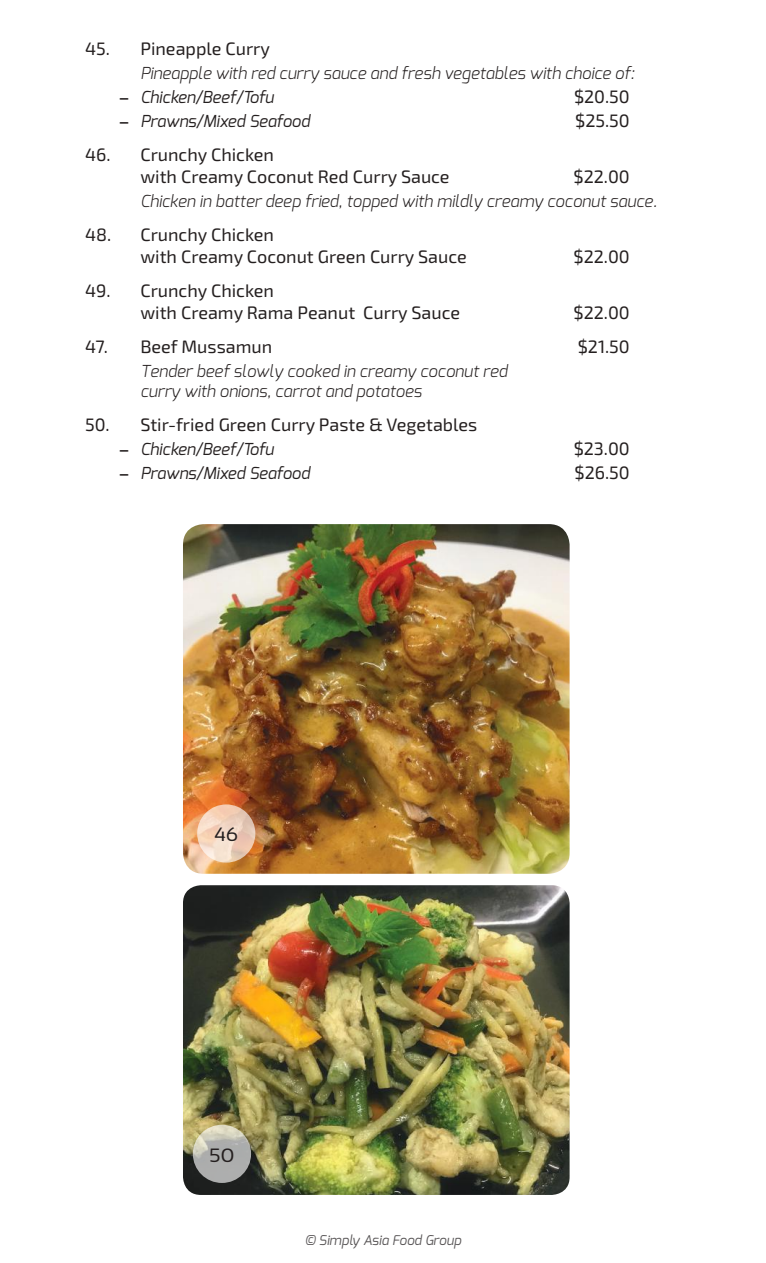
<style>
.page{position:relative;width:766px;height:1263px;background:#fff}
.page>*{position:absolute;margin:0;border:0;box-sizing:border-box;transform-origin:0 0}
.t1{font:19.2px "Sansation";color:#241f1f}
.t2{font:18px/21.6px "Exo 2";color:#241f1f}
.t3{font:italic 300 16.5px/23.7px "Exo";color:#241f1f}
.t4{font:italic 16.5px "Exo";color:#241f1f}
.t5{font:italic 13.5px "Exo";color:#5a5758}
.s1{font-family:"Optima";font-weight:700;font-style:normal}
.s2{font-weight:400}
</style>
<div class="page">
<img style="left:183px;top:524px;width:386px;height:350px">
<svg style="left:197px;top:804px;width:58px;height:58px;background:#f1d2bd"></svg>
<img style="left:183px;top:885px;width:386px;height:310px">
<svg style="left:193px;top:1125px;width:58px;height:58px;background:#b7b7b1"></svg>
<p class="t2" style="left:85px;top:38px;width:186px">45. Pineapple Curry</p>
<p class="t3" style="left:119px;top:61px;width:516px;text-indent:21px">Pineapple with red curry sauce and fresh vegetables with choice of: <span class="s1">−</span> <span class="s2">Chicken/Beef/Tofu</span></p>
<p class="t2" style="left:574px;top:86px;width:57px">$20.50</p>
<p class="t4" style="left:119px;top:110px;width:192px"><span class="s1">−</span> Prawns/Mixed Seafood</p>
<p class="t2" style="left:575px;top:110px;width:56px">$25.50</p>
<p class="t2" style="left:140px;top:144px;width:310px;text-indent:-55px">46. Crunchy Chicken<br>with Creamy Coconut Red Curry Sauce</p>
<p class="t2" style="left:573px;top:166px;width:58px">$22.00</p>
<p class="t3" style="left:140px;top:189px;width:518px">Chicken in batter deep fried, topped with mildly creamy coconut sauce.</p>
<p class="t2" style="left:140px;top:224px;width:328px;text-indent:-55px">48. Crunchy Chicken<br>with Creamy Coconut Green Curry Sauce</p>
<p class="t2" style="left:573px;top:246px;width:58px">$22.00</p>
<p class="t2" style="left:140px;top:280px;width:321px;text-indent:-55px">49. Crunchy Chicken<br>with Creamy Rama Peanut Curry Sauce</p>
<p class="t2" style="left:573px;top:302px;width:58px">$22.00</p>
<p class="t2" style="left:85px;top:336px;width:188px">47. Beef Mussamun</p>
<p class="t2" style="left:577px;top:336px;width:54px">$21.50</p>
<p class="t3" style="left:140px;top:361px;width:368px;line-height:19.8px">Tender beef slowly cooked in creamy coconut red curry with onions, carrot and potatoes</p>
<p class="t2" style="left:85px;top:414px;width:393px">50. Stir-fried Green Curry Paste &amp; Vegetables</p>
<p class="t4" style="left:119px;top:438px;width:156px"><span class="s1">−</span> Chicken/Beef/Tofu</p>
<p class="t2" style="left:573px;top:438px;width:58px">$23.00</p>
<p class="t4" style="left:119px;top:462px;width:192px"><span class="s1">−</span> Prawns/Mixed Seafood</p>
<p class="t2" style="left:574px;top:462px;width:57px">$26.50</p>
<p class="t1" style="left:214px;top:824px;width:25px">46</p>
<p class="t1" style="left:209px;top:1144px;width:26px">50</p>
<p class="t5" style="left:304px;top:1231px;width:158px">© Simply Asia Food Group</p>
</div>
